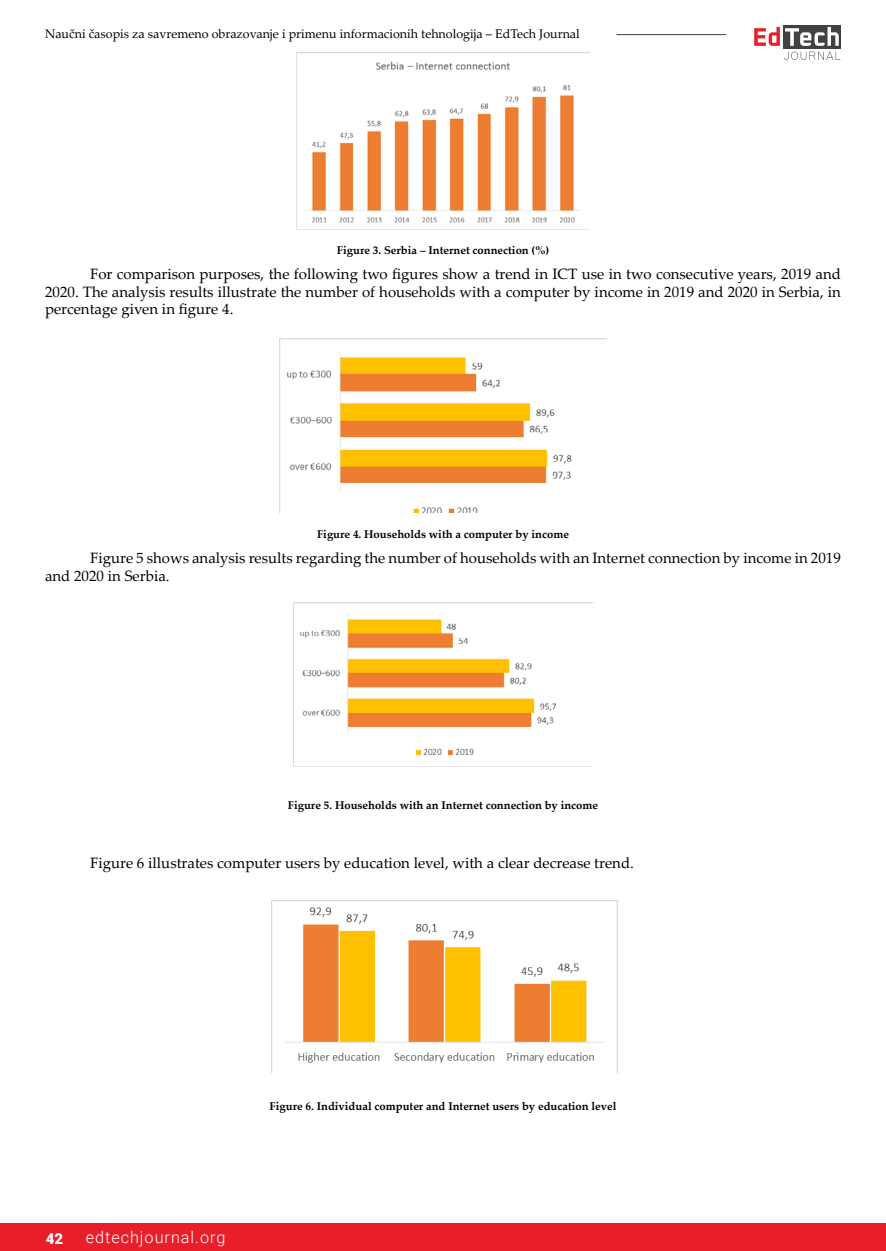
<style>
.page{position:relative;width:886px;height:1251px;background:#fff}
.page>*{position:absolute;margin:0;border:0;box-sizing:border-box;transform-origin:0 0}
.t1{font:300 16.25px "Roboto";letter-spacing:.06em;color:#fff}
.t2{font:15px/17.5px "Palatino Linotype";color:#000;text-align:justify}
.t3{font:900 15px "Roboto";color:#fff}
.t4{font:12.5px "Palatino Linotype";color:#000}
.t5{font:700 11.25px "Palatino Linotype";color:#000}
</style>
<div class="page">
<div style="left:0;top:1223px;width:886px;height:28px;background:#e81e29"></div>
<div style="left:783px;top:25px;width:58px;height:24px;background:#414042"></div>
<svg style="left:754px;top:27px;width:85px;height:19px"></svg>
<svg style="left:784px;top:52px;width:56px;height:8px"></svg>
<hr style="left:616px;top:34px;width:110px;height:1px;background:#414042">
<img style="left:296px;top:53px;width:284px;height:176px">
<img style="left:280px;top:338px;width:326px;height:175px">
<img style="left:294px;top:602px;width:298px;height:154px">
<img style="left:272px;top:900px;width:346px;height:172px">
<p class="t4" style="left:45px;top:25px;width:536px">Naučni časopis za savremeno obrazovanje i primenu informacionih tehnologija – EdTech Journal</p>
<p class="t5" style="left:337px;top:242px;width:214px">Figure 3. Serbia – Internet connection (%)</p>
<p class="t2" style="left:45px;top:265px;width:797px;text-indent:45px">For comparison purposes, the following two figures show a trend in ICT use in two consecutive years, 2019 and 2020. The analysis results illustrate the number of households with a computer by income in 2019 and 2020 in Serbia, in percentage given in figure 4.</p>
<p class="t5" style="left:317px;top:526px;width:253px">Figure 4. Households with a computer by income</p>
<p class="t2" style="left:45px;top:548px;width:797px;text-indent:45px">Figure 5 shows analysis results regarding the number of households with an Internet connection by income in 2019 and 2020 in Serbia.</p>
<p class="t5" style="left:288px;top:797px;width:312px">Figure 5. Households with an Internet connection by income</p>
<p class="t2" style="left:90px;top:853px;width:545px">Figure 6 illustrates computer users by education level, with a clear decrease trend.</p>
<p class="t5" style="left:269px;top:1098px;width:348px">Figure 6. Individual computer and Internet users by education level</p>
<p class="t3" style="left:46px;top:1228px;width:19px">42</p>
<p class="t1" style="left:86px;top:1226px;width:141px">edtechjournal.org</p>
</div>
